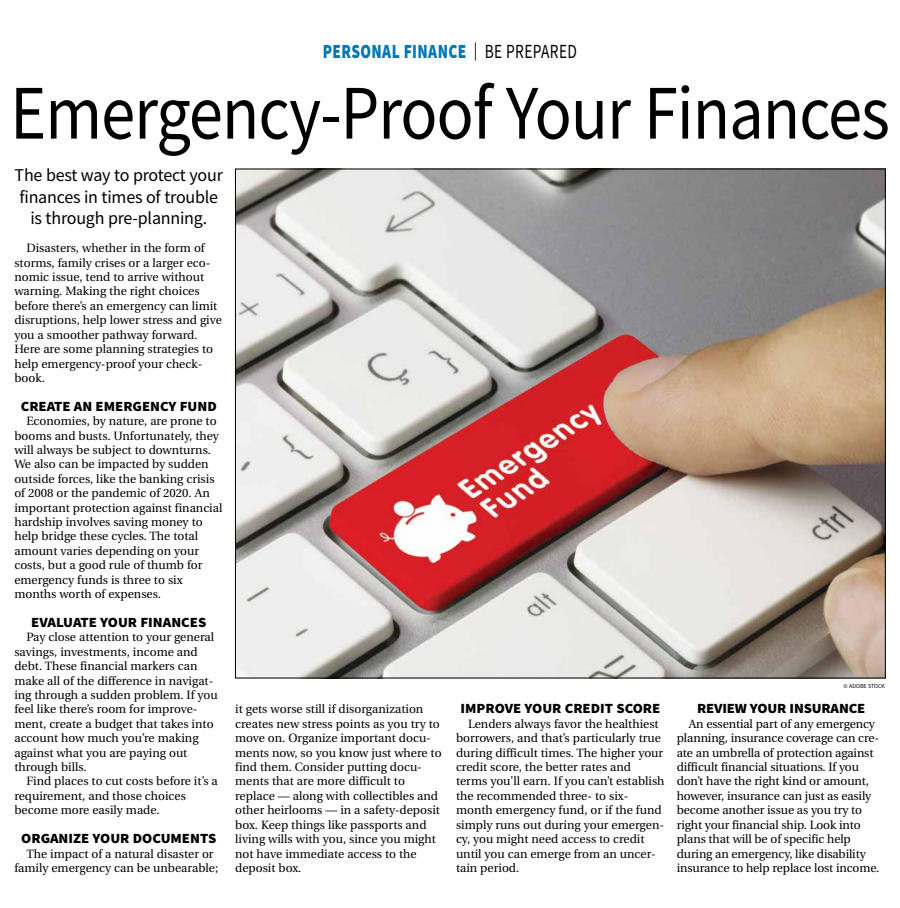
<style>
.page{position:relative;width:900px;height:908px;background:#fff}
.page>*{position:absolute;margin:0;border:0;box-sizing:border-box;transform-origin:0 0}
.t1{font:77.2px "Source Sans Pro";letter-spacing:-.015em;color:#000;scale:.89 1}
.t2{font:900 20px "Source Sans Pro";letter-spacing:.025em;color:#0077b1;scale:.77 1}
.t3{font:18px/21.6px "Source Sans Pro";letter-spacing:-.015em;color:#000;text-align:center}
.t4{font:900 14px "Source Sans Pro";color:#000;scale:1.05 1}
.t5{font:12px/14.4px "Utopia";color:#000}
.t6{font:6px "Source Sans Pro";color:#000}
.s1{font-weight:400;font-size:18px;color:#000}
.s2{font-weight:400;color:#000}
</style>
<div class="page">
<img style="left:237px;top:171px;width:647px;height:505px">
<h2 class="t2" style="left:323px;top:38px;width:332px">PERSONAL FINANCE <span class="s1">|</span> <span class="s2">BE PREPARED</span></h2>
<h1 class="t1" style="left:10px;top:64px;width:990px">Emergency-Proof Your Finances</h1>
<h3 class="t3" style="left:15px;top:164px;width:210px">The best way to protect your finances in times of trouble is through pre-planning.</h3>
<p class="t5" style="left:14px;top:241px;width:209px;text-indent:12px">Disasters, whether in the form of storms, family crises or a larger eco&shy;nomic issue, tend to arrive without warning. Making the right choices before there’s an emergency can limit disruptions, help lower stress and give you a smoother pathway forward.<br>Here are some planning strategies to help emergency-proof your check&shy;book.</p>
<p class="t4" style="left:21px;top:396px;width:188px">CREATE AN EMERGENCY FUND</p>
<p class="t5" style="left:14px;top:414px;width:210px;text-indent:12px">Economies, by nature, are prone to booms and busts. Unfortunately, they will always be subject to downturns.<br>We also can be impacted by sudden outside forces, like the banking crisis of 2008 or the pandemic of 2020. An important protection against financial hardship involves saving money to help bridge these cycles. The total amount varies depending on your costs, but a good rule of thumb for emergency funds is three to six months worth of expenses.</p>
<p class="t4" style="left:31px;top:612px;width:168px">EVALUATE YOUR FINANCES</p>
<p class="t5" style="left:14px;top:630px;width:205px;text-indent:12px">Pay close attention to your general savings, investments, income and debt. These financial markers can make all of the difference in navigat&shy;ing through a sudden problem. If you feel like there’s room for improve&shy;ment, create a budget that takes into account how much you’re making against what you are paying out through bills.</p>
<p class="t5" style="left:14px;top:774px;width:205px;text-indent:12px">Find places to cut costs before it’s a requirement, and those choices become more easily made.</p>
<p class="t4" style="left:21px;top:828px;width:187px">ORGANIZE YOUR DOCUMENTS</p>
<p class="t5" style="left:14px;top:846px;width:205px;text-indent:12px">The impact of a natural disaster or family emergency can be unbearable;</p>
<p class="t5" style="left:235px;top:702px;width:208px">it gets worse still if disorganization creates new stress points as you try to move on. Organize important docu&shy;ments now, so you know just where to find them. Consider putting docu&shy;ments that are more difficult to replace — along with collectibles and other heirlooms — in a safety-deposit box. Keep things like passports and living wills with you, since you might not have immediate access to the deposit box.</p>
<p class="t4" style="left:460px;top:698px;width:192px">IMPROVE YOUR CREDIT SCORE</p>
<p class="t5" style="left:456px;top:716px;width:210px;text-indent:12px">Lenders always favor the healthiest borrowers, and that’s particularly true during difficult times. The higher your credit score, the better rates and terms you’ll earn. If you can’t establish the recommended three- to six&shy;month emergency fund, or if the fund simply runs out during your emergen&shy;cy, you might need access to credit until you can emerge from an uncer&shy;tain period.</p>
<p class="t6" style="left:844px;top:682px;width:43px">© ADOBE STOCK</p>
<p class="t4" style="left:697px;top:698px;width:162px">REVIEW YOUR INSURANCE</p>
<p class="t5" style="left:677px;top:716px;width:204px;text-indent:12px">An essential part of any emergency planning, insurance coverage can cre&shy;ate an umbrella of protection against difficult financial situations. If you don’t have the right kind or amount, however, insurance can just as easily become another issue as you try to right your financial ship. Look into plans that will be of specific help during an emergency, like disability insurance to help replace lost income.</p>
</div>
